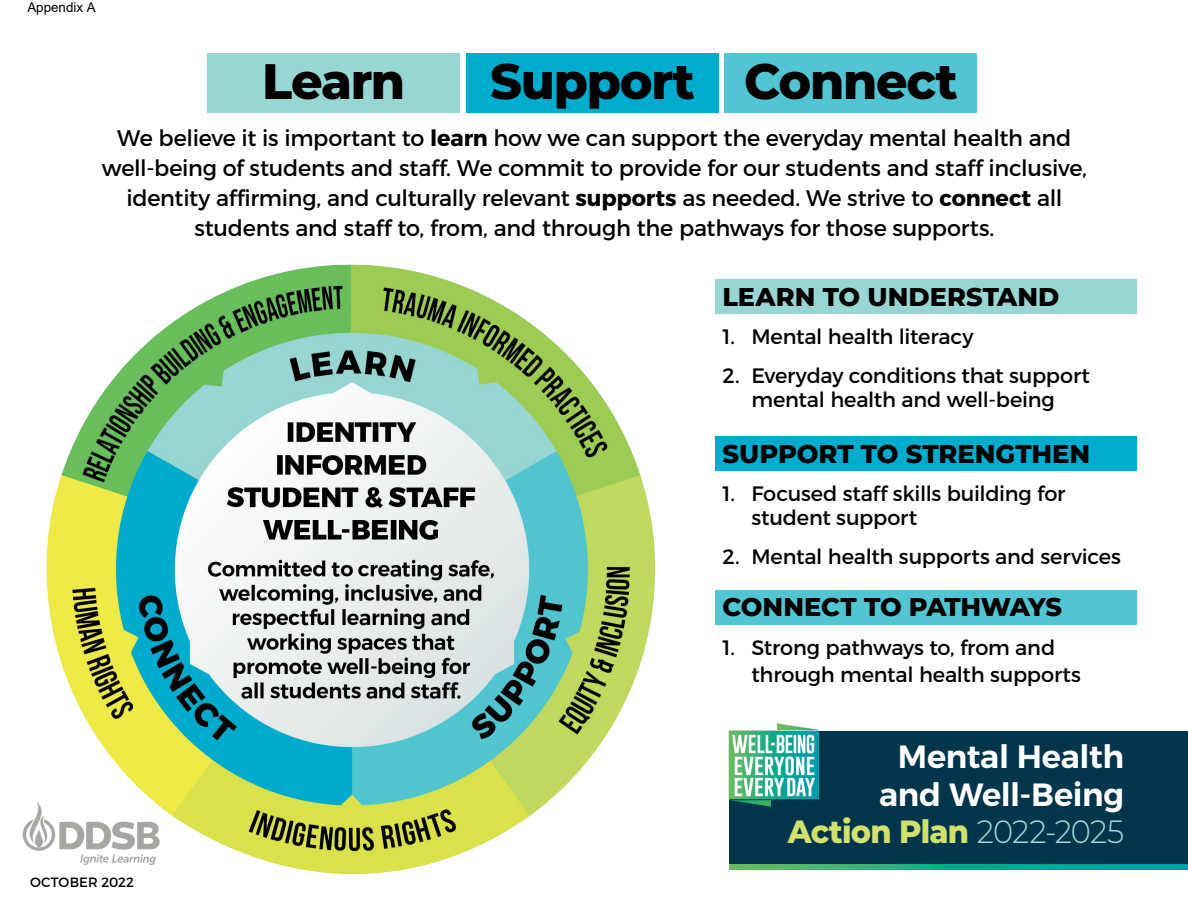
<style>
.page{position:relative;width:1188px;height:918px;background:#fff}
.page>*{position:absolute;margin:0;border:0;box-sizing:border-box;transform-origin:0 0}
.Learn_Connect_Suppor{font:800 49.8px "Montserrat";letter-spacing:-.025em;color:#000}
.Mental_Health_and_We{font:600 32.1px/37.3px "Montserrat";letter-spacing:-.01em;color:#fff;text-align:right}
.H2_Learn_Support_Con{font:800 25.65px "Montserrat";color:#000}
.Body{font:22.5px/30px "Montserrat";letter-spacing:-.01em;color:#000;text-align:center}
.List{font:20.85px/24.2px "Montserrat";letter-spacing:-.01em;color:#000}
.Date_H3{font:13.5px "Montserrat";letter-spacing:.005em;color:#000}
.t1{font:13.5px "Arial";color:#000}
.s1{font-weight:700}
.s2{font-weight:800;color:#d1e06f}
.s3{font-weight:300;color:#a1dad9}
</style>
<div class="page">
<div style="left:715px;top:279px;width:421px;height:35px;background:#98d6d3"></div>
<div style="left:208px;top:53px;width:252px;height:59px;background:#98d6d3"></div>
<div style="left:715px;top:436px;width:421px;height:35px;background:#00acce"></div>
<div style="left:715px;top:590px;width:421px;height:35px;background:#51c5d1"></div>
<div style="left:466px;top:53px;width:253px;height:59px;background:#00acce"></div>
<div style="left:725px;top:53px;width:252px;height:59px;background:#51c5d1"></div>
<img style="left:46px;top:264px;width:610px;height:610px">
<svg style="left:729px;top:864px;width:459px;height:6px"></svg>
<div style="left:729px;top:731px;width:459px;height:133px;background:#00354c"></div>
<img style="left:728px;top:723px;width:92px;height:84px">
<img style="left:22px;top:797px;width:144px;height:73px">
<p class="t1" style="left:27px;top:-2px;width:70px">Appendix A</p>
<h1 class="Learn_Connect_Suppor" style="left:262px;top:45px;width:144px">Learn</h1>
<h1 class="Learn_Connect_Suppor" style="left:490px;top:45px;width:206px">Support</h1>
<h1 class="Learn_Connect_Suppor" style="left:744px;top:45px;width:215px">Connect</h1>
<p class="Body" style="left:102px;top:123px;width:987px">We believe it is important to <span class="s1">learn</span> how we can support the everyday mental health and well-being of students and staff. We commit to provide for our students and staff inclusive, identity affirming, and culturally relevant <span class="s1">supports</span> as needed. We strive to <span class="s1">connect</span> all students and staff to, from, and through the pathways for those supports.</p>
<h2 class="H2_Learn_Support_Con" style="left:723px;top:278px;width:338px">LEARN TO UNDERSTAND</h2>
<p class="List" style="left:723px;top:325px;width:252px">1. Mental health literacy</p>
<p class="List" style="left:723px;top:363px;width:369px;text-align:center">2. Everyday conditions that support mental health and well-being</p>
<h2 class="H2_Learn_Support_Con" style="left:723px;top:435px;width:369px">SUPPORT TO STRENGTHEN</h2>
<p class="List" style="left:751px;top:482px;width:316px;text-indent:-29px">1. Focused staff skills building for student support</p>
<p class="List" style="left:723px;top:544px;width:400px">2. Mental health supports and services</p>
<h2 class="H2_Learn_Support_Con" style="left:723px;top:588px;width:341px">CONNECT TO PATHWAYS</h2>
<p class="List" style="left:751px;top:634px;width:331px;line-height:27.3px;text-indent:-29px">1. Strong pathways to, from and through mental health supports</p>
<h3 class="Date_H3" style="left:30px;top:874px;width:105px">OCTOBER 2022</h3>
<h2 class="Mental_Health_and_We" style="left:788px;top:738px;width:338px">Mental Health<br>and Well-Being<br><span class="s2">Action Plan</span> <span class="s3">2022-2025</span></h2>
</div>
